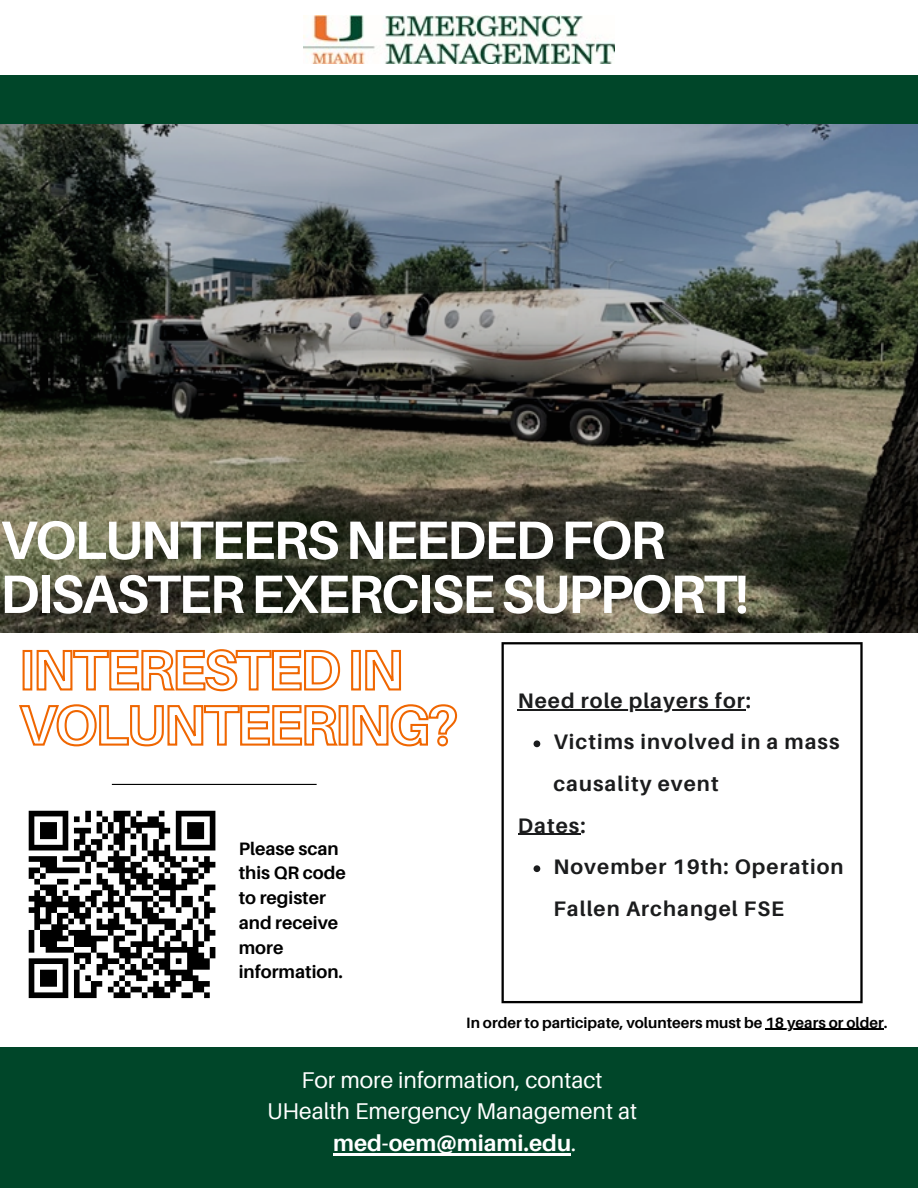
<style>
.page{position:relative;width:918px;height:1188px;background:#fff}
.page>*{position:absolute;margin:0;border:0;box-sizing:border-box;transform-origin:0 0}
.t1{font:700 54.15px/54px "Aileron";letter-spacing:-.04em;color:#fff}
.t2{font:22.8px "Aileron";color:#fff}
.t3{font:700 22.8px "Aileron";color:#fff}
.t4{font:700 21px/41.7px "Aileron";letter-spacing:.05em;color:#1b1c1d}
.t5{font:700 18px/24.8px "Aileron";color:#000}
.t6{font:700 15px "Aileron";color:#000}
.s1{font-weight:400}
</style>
<div class="page">
<div style="left:0;top:75px;width:918px;height:552px;background:#004629"></div>
<img style="left:0;top:125px;width:918px;height:507px">
<div style="left:0;top:1048px;width:918px;height:140px;background:#004629"></div>
<hr style="left:112px;top:784px;width:205px;height:1px;background:#000">
<img style="left:304px;top:15px;width:310px;height:49px">
<svg style="left:502px;top:642px;width:361px;height:361px"></svg>
<img style="left:28px;top:811px;width:188px;height:188px">
<svg style="left:22px;top:649px;width:380px;height:43px"></svg>
<svg style="left:19px;top:704px;width:439px;height:43px"></svg>
<hr style="left:333px;top:1153px;width:238px;height:2px;background:#fff">
<hr style="left:765px;top:1029px;width:119px;height:1px;background:#000">
<svg style="left:534px;top:740px;width:6px;height:7px"></svg>
<svg style="left:534px;top:865px;width:6px;height:7px"></svg>
<hr style="left:518px;top:709px;width:228px;height:1px;background:#1b1c1d">
<hr style="left:518px;top:834px;width:62px;height:1px;background:#1b1c1d">
<p class="t1" style="left:0;top:512px;width:751px">VOLUNTEERSNEEDEDFOR<br>DISASTEREXERCISESUPPORT!</p>
<p class="t4" style="left:518px;top:679px;width:235px">Need role players for:</p>
<p class="t4" style="left:553px;top:721px;width:288px">Victims involved in a mass causality event</p>
<p class="t5" style="left:239px;top:835px;width:108px">Please scan this QR code to register and receive more information.</p>
<p class="t4" style="left:518px;top:804px;width:69px">Dates:</p>
<p class="t4" style="left:553px;top:846px;width:292px">November 19th: Operation<br>Fallen Archangel FSE</p>
<p class="t6" style="left:466px;top:1013px;width:423px">In order to participate, volunteers must be 18 years or older.</p>
<p class="t2" style="left:302px;top:1066px;width:303px">For more information, contact</p>
<p class="t2" style="left:267px;top:1097px;width:372px">UHealth Emergency Management at</p>
<p class="t3" style="left:333px;top:1129px;width:244px">med-oem@miami.edu<span class="s1">.</span></p>
</div>
